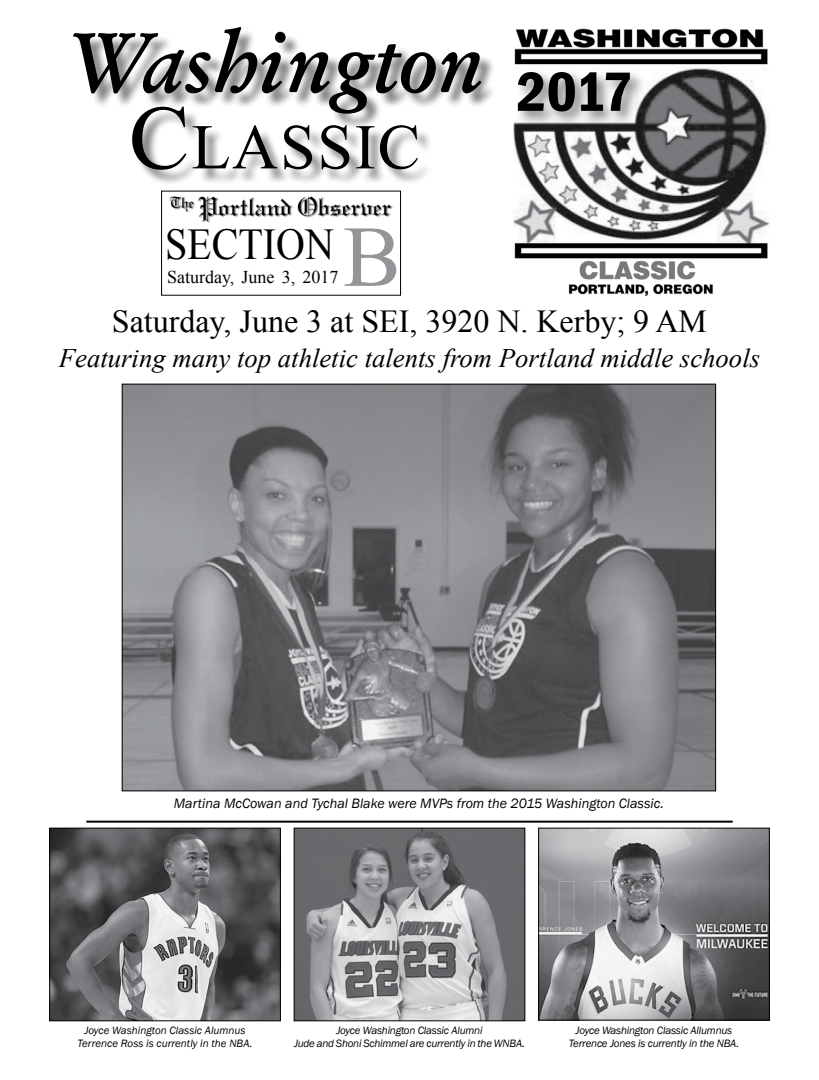
<style>
.page{position:relative;width:819px;height:1080px;background:#fff}
.page>*{position:absolute;margin:0;border:0;box-sizing:border-box;transform-origin:0 0}
.t1{font:86.7px "Times New Roman";color:#939598}
.t2{font:italic 600 84.7px "Garamond";color:#000}
.t3{font:63.7px "Times New Roman";letter-spacing:.03em;color:#000}
.t4{font:600 condensed 57.3px "Franklin Gothic";color:#000}
.t5{font:44px "Times New Roman";color:#000;scale:.91 1}
.t6{font:32px "Times New Roman";color:#000}
.t7{font:italic 26.7px "Times New Roman";color:#000}
.t8{font:18px "Times New Roman";color:#000}
.t9{font:italic 14px "Franklin Gothic";color:#000}
.t10{font:italic 11px/13.2px "Franklin Gothic";letter-spacing:-.02em;color:#000;text-align:center}
.t11{font:italic 11px/13.2px "Franklin Gothic";color:#000;text-align:center}
.s1{font-size:91.1px}
</style>
<div class="page">
<div style="left:76px;top:29px;width:421px;height:100px;background:#000;opacity:.5"></div>
<div style="left:134px;top:109px;width:299px;height:77px;background:#000;opacity:.5"></div>
<div style="left:161px;top:191px;width:240px;height:105px;border:1px solid #000"></div>
<img style="left:169px;top:197px;width:224px;height:26px">
<hr style="left:86px;top:821px;width:647px;height:2px;background:#000">
<img style="left:514px;top:28px;width:255px;height:269px">
<div style="left:514px;top:69px;width:132px;height:59px;background:#000;opacity:.5"></div>
<img style="left:124px;top:386px;width:590px;height:403px">
<img style="left:296px;top:830px;width:227px;height:189px">
<div style="left:294px;top:828px;width:231px;height:193px;border:1px solid #000"></div>
<img style="left:52px;top:830px;width:227px;height:189px">
<div style="left:50px;top:828px;width:231px;height:193px;border:1px solid #000"></div>
<img style="left:540px;top:830px;width:227px;height:188px">
<div style="left:538px;top:828px;width:231px;height:192px;border:1px solid #000"></div>
<h2 class="t2" style="left:65px;top:27px;width:420px">Washington</h2>
<h3 class="t3" style="left:129px;top:109px;width:293px"><span class="s1">C</span>LASSIC</h3>
<h1 class="t1" style="left:343px;top:226px;width:59px">B</h1>
<h3 class="t5" style="left:165px;top:229px;width:187px">SECTION</h3>
<h3 class="t8" style="left:167px;top:270px;width:173px">Saturday, June 3, 2017</h3>
<h3 class="t4" style="left:516px;top:58px;width:118px">2017</h3>
<h3 class="t6" style="left:112px;top:310px;width:597px">Saturday, June 3 at SEI, 3920 N. Kerby; 9 AM</h3>
<h3 class="t7" style="left:59px;top:348px;width:703px">Featuring many top athletic talents from Portland middle schools</h3>
<p class="t9" style="left:174px;top:797px;width:492px">Martina McCowan and Tychal Blake were MVPs from the 2015 Washington Classic.</p>
<p class="t11" style="left:78px;top:1025px;width:176px">Joyce Washington Classic Alumnus<br>Terrence Ross is currently in the NBA.</p>
<p class="t10" style="left:294px;top:1024px;width:232px">Joyce Washington Classic Alumni<br>Jude and Shoni Schimmel are currently in the WNBA.</p>
<p class="t10" style="left:569px;top:1024px;width:172px">Joyce Washington Classic Allumnus<br>Terrence Jones is currently in the NBA.</p>
</div>
